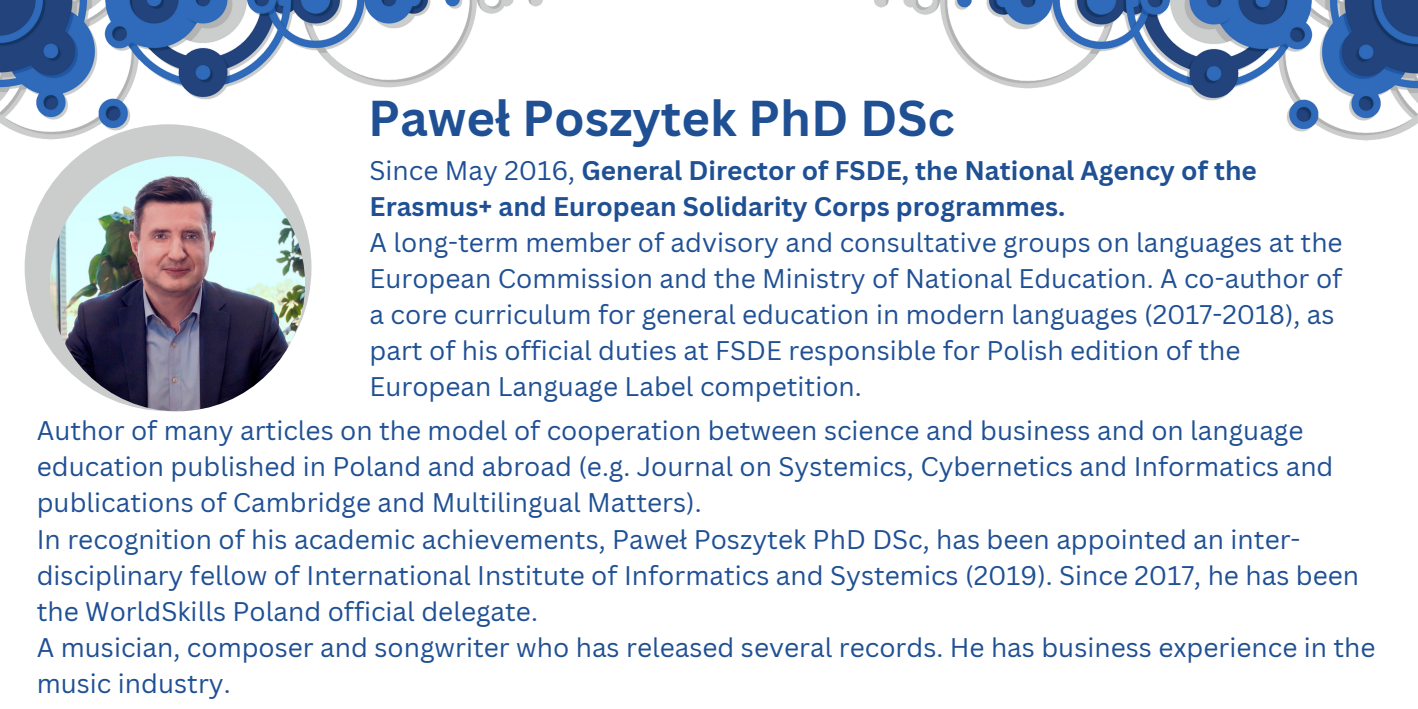
<style>
.page{position:relative;width:1418px;height:709px;background:#fff}
.page>*{position:absolute;margin:0;border:0;box-sizing:border-box;transform-origin:0 0}
.t1{font:700 49px "Canva Sans";color:#1f5094}
.t2{font:26.25px/36.1px "Canva Sans";color:#1f5094}
.t3{font:700 26.25px/36.1px "Canva Sans";color:#1f5094}
.s1{font-weight:400}
</style>
<div class="page">
<img style="left:0;top:0;width:543px;height:146px">
<img style="left:874px;top:0;width:543px;height:141px">
<div style="left:25px;top:124px;width:286px;height:287px;background:#cbcccc;border-radius:50%"></div>
<img style="left:50px;top:156px;width:255px;height:255px;border-radius:50%">
<h1 class="t1" style="left:368px;top:83px;width:588px">Paweł Poszytek PhD DSc</h1>
<p class="t3" style="left:369px;top:151px;width:889px"><span class="s1">Since May 2016,</span> General Director of FSDE, the National Agency of the<br>Erasmus+ and European Solidarity Corps programmes.</p>
<p class="t2" style="left:369px;top:224px;width:974px">A long-term member of advisory and consultative groups on languages at the European Commission and the Ministry of National Education. A co-author of a core curriculum for general education in modern languages (2017-2018), as part of his official duties at FSDE responsible for Polish edition of the European Language Label competition.</p>
<p class="t2" style="left:37px;top:412px;width:1340px">Author of many articles on the model of cooperation between science and business and on language education published in Poland and abroad (e.g. Journal on Systemics, Cybernetics and Informatics and publications of Cambridge and Multilingual Matters).<br>In recognition of his academic achievements, Paweł Poszytek PhD DSc, has been appointed an inter&shy;disciplinary fellow of International Institute of Informatics and Systemics (2019). Since 2017, he has been the WorldSkills Poland official delegate.<br>A musician, composer and songwriter who has released several records. He has business experience in the music industry.</p>
</div>
